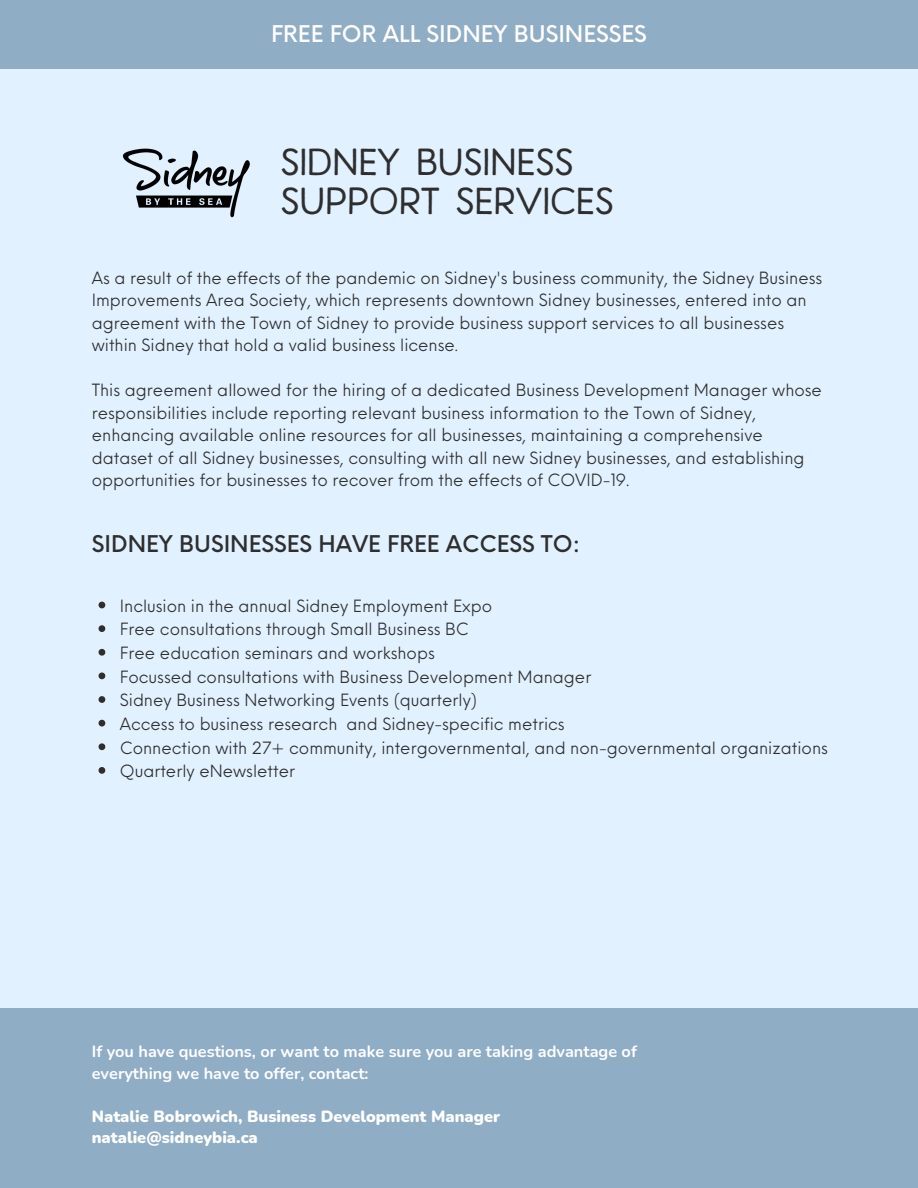
<style>
.page{position:relative;width:918px;height:1188px;background:#e2f1ff}
.page>*{position:absolute;margin:0;border:0;box-sizing:border-box;transform-origin:0 0}
.t1{font:37.5px "Harman Retro";color:#2e2e2e}
.t2{font:500 22.5px "Neue Einstellung";color:#2e2e2e}
.t3{font:500 22.5px "Neue Einstellung";color:#fff}
.t4{font:16.5px/22.5px "Neue Einstellung";color:#2e2e2e}
.t5{font:700 16.35px/21.3px "Nunito";color:#fff}
.t6{font:900 16.35px "Nunito";color:#fff}
</style>
<div class="page">
<img style="left:122px;top:148px;width:128px;height:70px">
<div style="left:0;top:1009px;width:918px;height:179px;background:#90adc6"></div>
<svg style="left:99px;top:602px;width:6px;height:6px"></svg>
<svg style="left:99px;top:625px;width:6px;height:7px"></svg>
<svg style="left:99px;top:649px;width:6px;height:7px"></svg>
<svg style="left:99px;top:673px;width:6px;height:6px"></svg>
<svg style="left:99px;top:696px;width:6px;height:7px"></svg>
<svg style="left:99px;top:720px;width:6px;height:7px"></svg>
<svg style="left:99px;top:743px;width:6px;height:7px"></svg>
<svg style="left:99px;top:767px;width:6px;height:7px"></svg>
<div style="left:0;top:0;width:918px;height:68px;background:#90adc6"></div>
<p class="t3" style="left:271px;top:14px;width:377px">FREE FOR ALL SIDNEY BUSINESSES</p>
<p class="t1" style="left:280px;top:147px;width:294px">SIDNEY BUSINESS</p>
<p class="t1" style="left:280px;top:186px;width:335px">SUPPORT SERVICES</p>
<p class="t4" style="left:92px;top:265px;width:732px">As a result of the effects of the pandemic on Sidney's business community, the Sidney Business Improvements Area Society, which represents downtown Sidney businesses, entered into an agreement with the Town of Sidney to provide business support services to all businesses within Sidney that hold a valid business license.</p>
<p class="t4" style="left:92px;top:377px;width:732px">This agreement allowed for the hiring of a dedicated Business Development Manager whose responsibilities include reporting relevant business information to the Town of Sidney, enhancing available online resources for all businesses, maintaining a comprehensive dataset of all Sidney businesses, consulting with all new Sidney businesses, and establishing opportunities for businesses to recover from the effects of COVID-19.</p>
<p class="t2" style="left:92px;top:524px;width:490px">SIDNEY BUSINESSES HAVE FREE ACCESS TO:</p>
<p class="t4" style="left:120px;top:593px;width:374px">Inclusion in the annual Sidney Employment Expo</p>
<p class="t4" style="left:120px;top:616px;width:350px">Free consultations through Small Business BC</p>
<p class="t4" style="left:120px;top:640px;width:316px">Free education seminars and workshops</p>
<p class="t4" style="left:120px;top:664px;width:473px">Focussed consultations with Business Development Manager</p>
<p class="t4" style="left:120px;top:687px;width:359px">Sidney Business Networking Events (quarterly)</p>
<p class="t4" style="left:120px;top:711px;width:446px">Access to business research and Sidney-specific metrics</p>
<p class="t4" style="left:120px;top:735px;width:710px">Connection with 27+ community, intergovernmental, and non-governmental organizations</p>
<p class="t4" style="left:120px;top:758px;width:177px">Quarterly eNewsletter</p>
<p class="t5" style="left:92px;top:1041px;width:547px">If you have questions, or want to make sure you are taking advantage of everything we have to offer, contact:</p>
<p class="t6" style="left:92px;top:1105px;width:410px">Natalie Bobrowich, Business Development Manager</p>
<p class="t6" style="left:92px;top:1126px;width:167px">natalie@sidneybia.ca</p>
</div>
